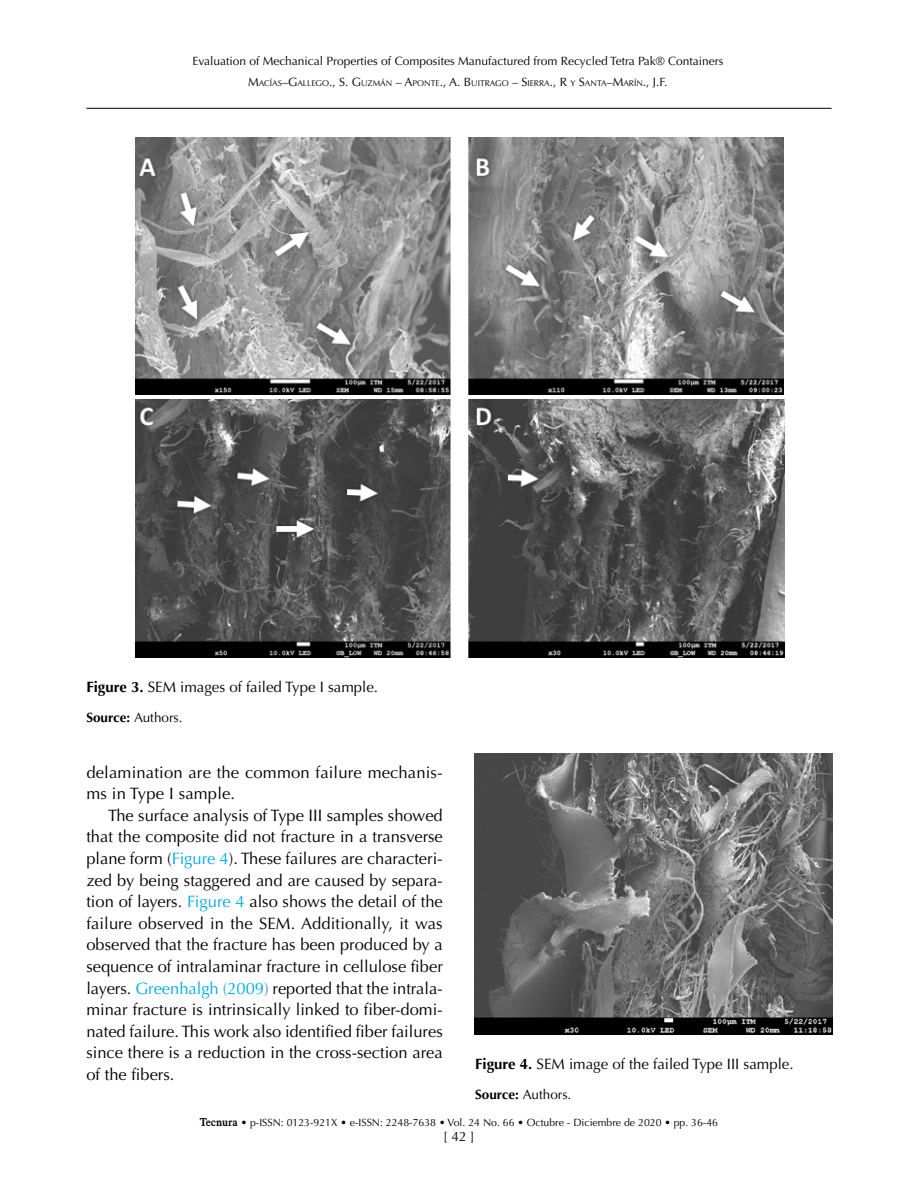
<style>
.page{position:relative;width:918px;height:1188px;background:#fff}
.page>*{position:absolute;margin:0;border:0;box-sizing:border-box;transform-origin:0 0}
.texto{font:16.5px/21.6px "Optima LT Std";color:#000}
.titulo_figura{font:15px "Optima LT Std";color:#000}
.fuente{font:13.5px "Optima LT Std";color:#000}
.t1{font:12px "Optima LT Std";color:#000}
.t2{font:10.5px "Optima LT Std";color:#000}
.t3{font:8.4px "Optima LT Std";color:#000}
.s1{font-size:12px}
.s2{font-weight:700}
.s3{color:#00ace9}
.s4{color:#4472c4}
.s5{font-family:"Tribun ADF Std";font-weight:700;font-stretch:condensed;font-size:12px}
</style>
<div class="page">
<hr style="left:86px;top:108px;width:746px;height:1px;background:#000">
<img style="left:135px;top:138px;width:649px;height:519px">
<img style="left:474px;top:754px;width:359px;height:280px">
<p class="t1" style="left:192px;top:54px;width:533px">Evaluation of Mechanical Properties of Composites Manufactured from Recycled Tetra Pak® Containers</p>
<p class="t3" style="left:248px;top:79px;width:421px"><span class="s1">M</span>ACÍAS<span class="s1">–G</span>ALLEGO<span class="s1">., S. G</span>UZMÁN <span class="s1">– A</span>PONTE<span class="s1">., A. B</span>UITRAGO <span class="s1">– S</span>IERRA<span class="s1">., R</span> Y <span class="s1">S</span>ANTA<span class="s1">–M</span>ARÍN<span class="s1">., J.F.</span></p>
<p class="titulo_figura" style="left:86px;top:679px;width:293px"><span class="s2">Figure 3.</span> SEM images of failed Type I sample.</p>
<p class="fuente" style="left:86px;top:710px;width:98px"><span class="s2">Source:</span> Authors.</p>
<p class="texto" style="left:86px;top:761px;width:358px">delamination are the common failure mechanis&shy;ms in Type I sample.</p>
<p class="texto" style="left:86px;top:805px;width:358px;text-align:justify;text-indent:22px">The surface analysis of Type III samples showed that the composite did not fracture in a transverse plane form (<span class="s3">Figure 4</span>). These failures are characteri&shy;zed by being staggered and are caused by separa&shy;tion of layers. <span class="s3">Figure 4</span> also shows the detail of the failure observed in the SEM. Additionally, it was observed that the fracture has been produced by a sequence of intralaminar fracture in cellulose fiber layers. <span class="s3">Greenhalgh (2009</span><span class="s4">)</span> reported that the intrala&shy;minar fracture is intrinsically linked to fiber-domi&shy;nated failure. This work also identified fiber failures since there is a reduction in the cross-section area of the fibers.</p>
<p class="titulo_figura" style="left:475px;top:1056px;width:320px"><span class="s2">Figure 4.</span> SEM image of the failed Type III sample.</p>
<p class="fuente" style="left:475px;top:1087px;width:98px"><span class="s2">Source:</span> Authors.</p>
<p class="t2" style="left:200px;top:1116px;width:520px"><span class="s5">Tecnura</span> • p-ISSN: 0123-921X • e-ISSN: 2248-7638 • Vol. 24 No. 66 • Octubre - Diciembre de 2020 • pp. 36-46</p>
<p class="fuente" style="left:443px;top:1128px;width:33px">[ 42 ]</p>
</div>
